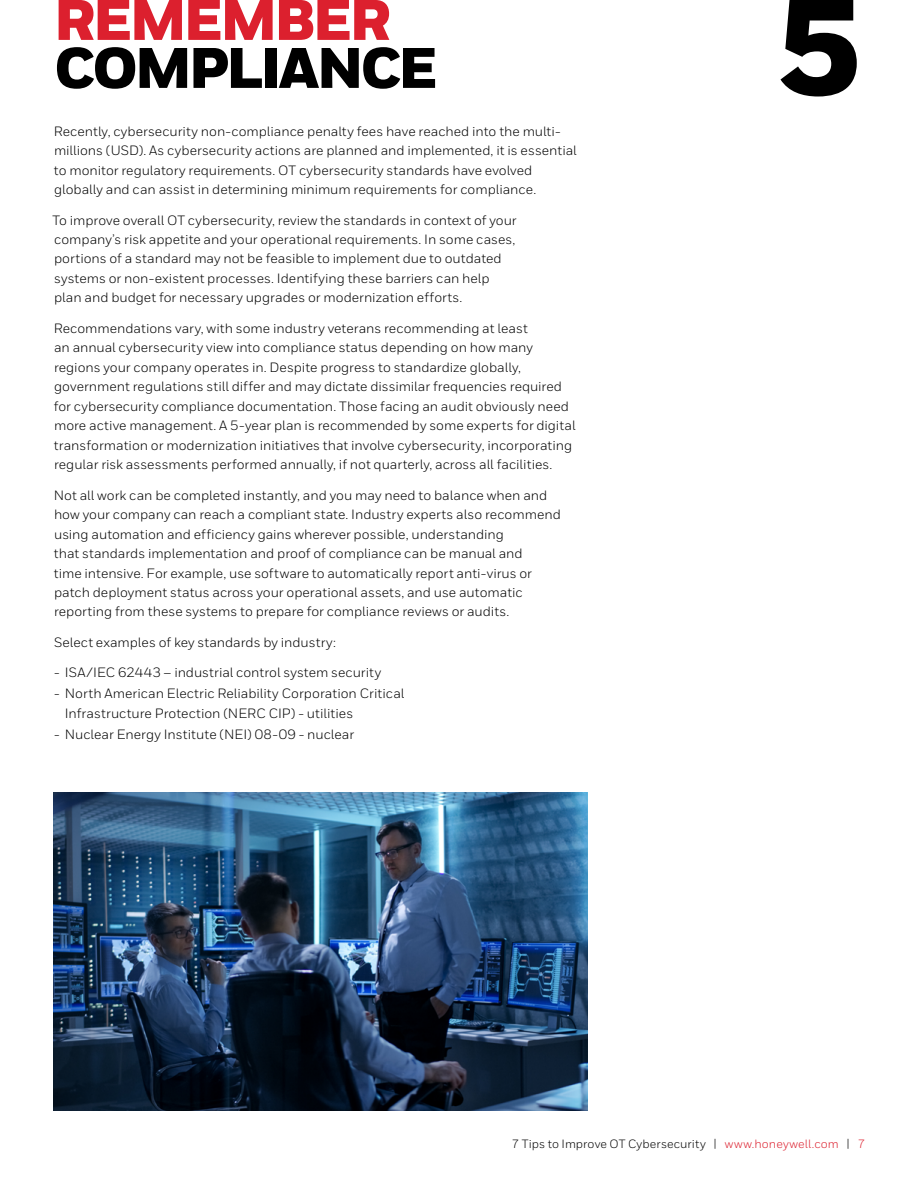
<style>
.page{position:relative;width:918px;height:1188px;background:#fff}
.page>*{position:absolute;margin:0;border:0;box-sizing:border-box;transform-origin:0 0}
.t1{font:900 135px "Honeywell Sans";color:#000}
.t2{font:900 57px "Honeywell Sans";letter-spacing:-.055em;color:#000}
.t3{font:900 57px "Honeywell Sans";letter-spacing:-.05em;color:#dc202e}
.t4{font:13.5px/19.5px "Honeywell Sans";color:#000}
.t5{font:12px "Honeywell Sans";letter-spacing:.005em;color:#000}
.s1{font-family:"Honeywell Sans TT"}
.s2{color:#dc202e}
</style>
<div class="page">
<img style="left:54px;top:792px;width:534px;height:318px">
<h2 class="t3" style="left:54px;top:-15px;width:339px">REMEMBER</h2>
<h2 class="t2" style="left:54px;top:33px;width:385px">COMPLIANCE</h2>
<p class="t4" style="left:54px;top:121px;width:524px">Recently, cybersecurity non-compliance penalty fees have reached into the multi&shy;millions (USD). As cybersecurity actions are planned and implemented, it is essential to monitor regulatory requirements. OT cybersecurity standards have evolved globally and can assist in determining minimum requirements for compliance.</p>
<p class="t4" style="left:52px;top:210px;width:466px">To improve overall OT cybersecurity, review the standards in context of your company’s risk appetite and your operational requirements. In some cases, portions of a standard may not be feasible to implement due to outdated systems or non-existent processes. Identifying these barriers can help plan and budget for necessary upgrades or modernization efforts.</p>
<p class="t4" style="left:54px;top:318px;width:523px">Recommendations vary, with some industry veterans recommending at least<br>an annual cybersecurity view into compliance status depending on how many regions your company operates in. Despite progress to standardize globally, government regulations still differ and may dictate dissimilar frequencies required for cybersecurity compliance documentation. Those facing an audit obviously need more active management. A 5-year plan is recommended by some experts for digital transformation or modernization initiatives that involve cybersecurity, incorporating regular risk assessments performed annually, if not quarterly, across all facilities.</p>
<p class="t4" style="left:54px;top:485px;width:509px">Not all work can be completed instantly, and you may need to balance when and how your company can reach a compliant state. Industry experts also recommend using automation and efficiency gains wherever possible, understanding<br>that standards implementation and proof of compliance can be manual and<br>time intensive. For example, use software to automatically report anti-virus or patch deployment status across your operational assets, and use automatic reporting from these systems to prepare for compliance reviews or audits.</p>
<p class="t4" style="left:54px;top:632px;width:283px">Select examples of key standards by industry:</p>
<p class="t4" style="left:54px;top:663px;width:329px"><span class="s1">-</span> ISA/IEC 62443 – industrial control system security</p>
<p class="t4" style="left:65px;top:684px;width:341px;text-indent:-11px"><span class="s1">-</span> North American Electric Reliability Corporation Critical<br>Infrastructure Protection (NERC CIP) - utilities</p>
<p class="t4" style="left:54px;top:724px;width:302px"><span class="s1">-</span> Nuclear Energy Institute (NEI) 08-09 - nuclear</p>
<h1 class="t1" style="left:776px;top:-36px;width:86px">5</h1>
<p class="t5" style="left:512px;top:1136px;width:355px">7 Tips to Improve OT Cybersecurity | <span class="s2">www.honeywell.com</span> | <span class="s2">7</span></p>
</div>
